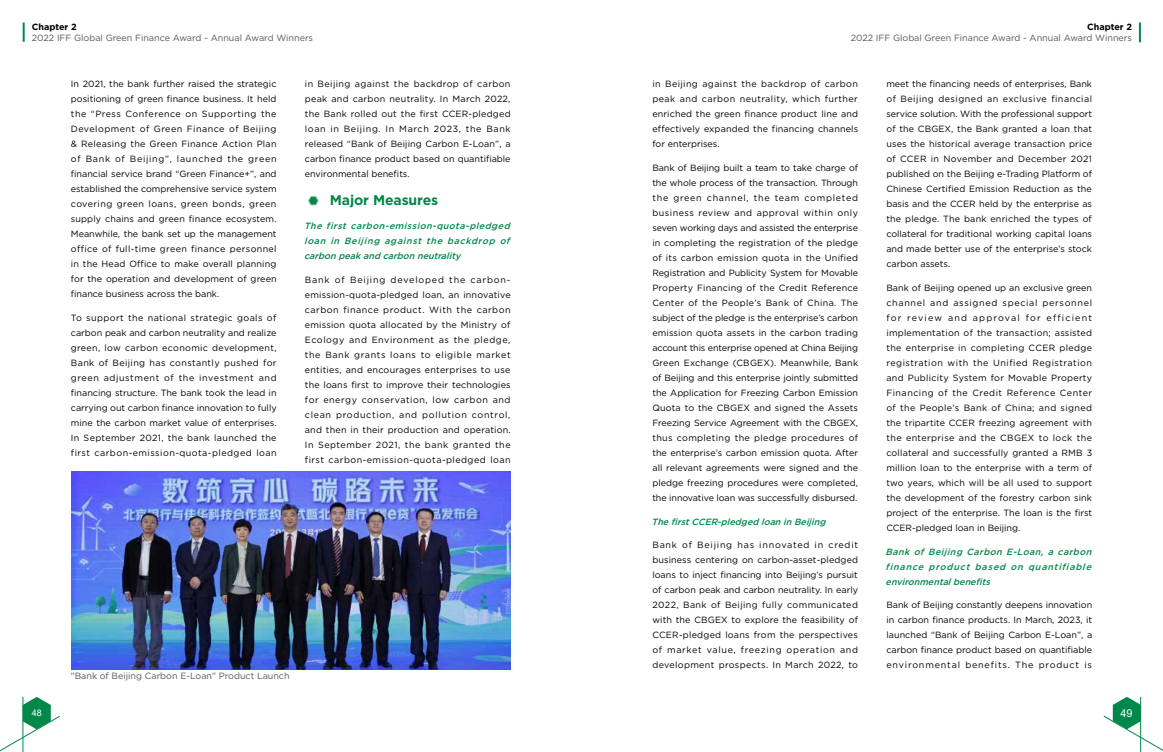
<style>
.page{position:relative;width:1163px;height:752px;background:#fff}
.page>*{position:absolute;margin:0;border:0;box-sizing:border-box;transform-origin:0 0}
.t1{font:700 14px "Gotham";letter-spacing:-.01em;color:#00884b}
.t2{font:10.8px "Arial";color:#fff}
.t3{font:9px/15px "Gotham";color:#000;text-align:justify}
.t4{font:italic 500 9px/15px "Gotham";color:#00884b;text-align:justify}
.t5{font:9px "Gotham";color:#595757}
.t6{font:700 9px "Gotham";color:#000}
.t7{font:9px "Arial";color:#fff}
</style>
<div class="page">
<svg style="left:1138px;top:23px;width:2px;height:19px"></svg>
<svg style="left:23px;top:23px;width:2px;height:19px"></svg>
<svg style="left:0;top:696px;width:60px;height:55px"></svg>
<svg style="left:1103px;top:696px;width:59px;height:55px"></svg>
<img style="left:71px;top:471px;width:439px;height:198px">
<svg style="left:307px;top:196px;width:12px;height:9px"></svg>
<p class="t6" style="left:32px;top:22px;width:46px">Chapter 2</p>
<p class="t5" style="left:32px;top:33px;width:283px">2022 IFF Global Green Finance Award - Annual Award Winners</p>
<p class="t6" style="left:1086px;top:22px;width:46px">Chapter 2</p>
<p class="t5" style="left:850px;top:33px;width:283px">2022 IFF Global Green Finance Award - Annual Award Winners</p>
<p class="t3" style="left:71px;top:76px;width:207px">In 2021, the bank further raised the strategic positioning of green finance business. It held the “Press Conference on Supporting the Development of Green Finance of Beijing &amp; Releasing the Green Finance Action Plan of Bank of Beijing”, launched the green financial service brand “Green Finance+”, and established the comprehensive service system covering green loans, green bonds, green supply chains and green finance ecosystem.<br>Meanwhile, the bank set up the management office of full-time green finance personnel in the Head Office to make overall planning for the operation and development of green finance business across the bank.</p>
<p class="t3" style="left:71px;top:310px;width:207px">To support the national strategic goals of carbon peak and carbon neutrality and realize green, low carbon economic development, Bank of Beijing has constantly pushed for green adjustment of the investment and financing structure. The bank took the lead in carrying out carbon finance innovation to fully mine the carbon market value of enterprises.<br>In September 2021, the bank launched the first carbon-emission-quota-pledged loan</p>
<p class="t3" style="left:305px;top:76px;width:207px">in Beijing against the backdrop of carbon peak and carbon neutrality. In March 2022, the Bank rolled out the first CCER-pledged loan in Beijing. In March 2023, the Bank released “Bank of Beijing Carbon E-Loan”, a carbon finance product based on quantifiable environmental benefits.</p>
<h1 class="t1" style="left:330px;top:192px;width:110px">Major Measures</h1>
<p class="t4" style="left:304px;top:218px;width:210px">The first carbon-emission-quota-pledged loan in Beijing against the backdrop of carbon peak and carbon neutrality</p>
<p class="t3" style="left:305px;top:272px;width:207px">Bank of Beijing developed the carbon&shy;emission-quota-pledged loan, an innovative carbon finance product. With the carbon emission quota allocated by the Ministry of Ecology and Environment as the pledge, the Bank grants loans to eligible market entities, and encourages enterprises to use the loans first to improve their technologies for energy conservation, low carbon and clean production, and pollution control, and then in their production and operation.<br>In September 2021, the bank granted the first carbon-emission-quota-pledged loan</p>
<p class="t3" style="left:652px;top:76px;width:207px">in Beijing against the backdrop of carbon peak and carbon neutrality, which further enriched the green finance product line and effectively expanded the financing channels for enterprises.</p>
<p class="t3" style="left:652px;top:160px;width:207px">Bank of Beijing built a team to take charge of the whole process of the transaction. Through the green channel, the team completed business review and approval within only seven working days and assisted the enterprise in completing the registration of the pledge of its carbon emission quota in the Unified Registration and Publicity System for Movable Property Financing of the Credit Reference Center of the People’s Bank of China. The subject of the pledge is the enterprise’s carbon emission quota assets in the carbon trading account this enterprise opened at China Beijing Green Exchange (CBGEX). Meanwhile, Bank of Beijing and this enterprise jointly submitted the Application for Freezing Carbon Emission Quota to the CBGEX and signed the Assets Freezing Service Agreement with the CBGEX, thus completing the pledge procedures of the enterprise’s carbon emission quota. After all relevant agreements were signed and the pledge freezing procedures were completed, the innovative loan was successfully disbursed.</p>
<p class="t4" style="left:651px;top:513px;width:178px">The firstCCER-pledged loan in Beijing</p>
<p class="t3" style="left:652px;top:537px;width:207px">Bank of Beijing has innovated in credit business centering on carbon-asset-pledged loans to inject financing into Beijing’s pursuit of carbon peak and carbon neutrality. In early 2022, Bank of Beijing fully communicated with the CBGEX to explore the feasibility of CCER-pledged loans from the perspectives of market value, freezing operation and development prospects. In March 2022, to</p>
<p class="t3" style="left:886px;top:76px;width:207px">meet the financing needs of enterprises, Bank of Beijing designed an exclusive financial service solution. With the professional support of the CBGEX, the Bank granted a loan that uses the historical average transaction price of CCER in November and December 2021 published on the Beijing e-Trading Platform of Chinese Certified Emission Reduction as the basis and the CCER held by the enterprise as the pledge. The bank enriched the types of collateral for traditional working capital loans and made better use of the enterprise’s stock carbon assets.</p>
<p class="t3" style="left:886px;top:280px;width:207px">Bank of Beijing opened up an exclusive green channel and assigned special personnel for review and approval for efficient implementation of the transaction; assisted the enterprise in completing CCER pledge registration with the Unified Registration and Publicity System for Movable Property Financing of the Credit Reference Center of the People’s Bank of China; and signed the tripartite CCER freezing agreement with the enterprise and the CBGEX to lock the collateral and successfully granted a RMB 3 million loan to the enterprise with a term of two years, which will be all used to support the development of the forestry carbon sink project of the enterprise. The loan is the first CCER-pledged loan in Beijing.</p>
<p class="t4" style="left:885px;top:543px;width:210px">Bank of Beijing Carbon E-Loan, a carbon finance product based on quantifiable environmentalbenefits</p>
<p class="t3" style="left:886px;top:597px;width:207px">Bank of Beijing constantly deepens innovation in carbon finance products. In March, 2023, it launched “Bank of Beijing Carbon E-Loan”, a carbon finance product based on quantifiable environmental benefits. The product is</p>
<p class="t5" style="left:71px;top:671px;width:220px">"Bank of Beijing Carbon E-Loan" Product Launch</p>
<p class="t7" style="left:32px;top:706px;width:12px">48</p>
<p class="t2" style="left:1120px;top:705px;width:14px">49</p>
</div>
